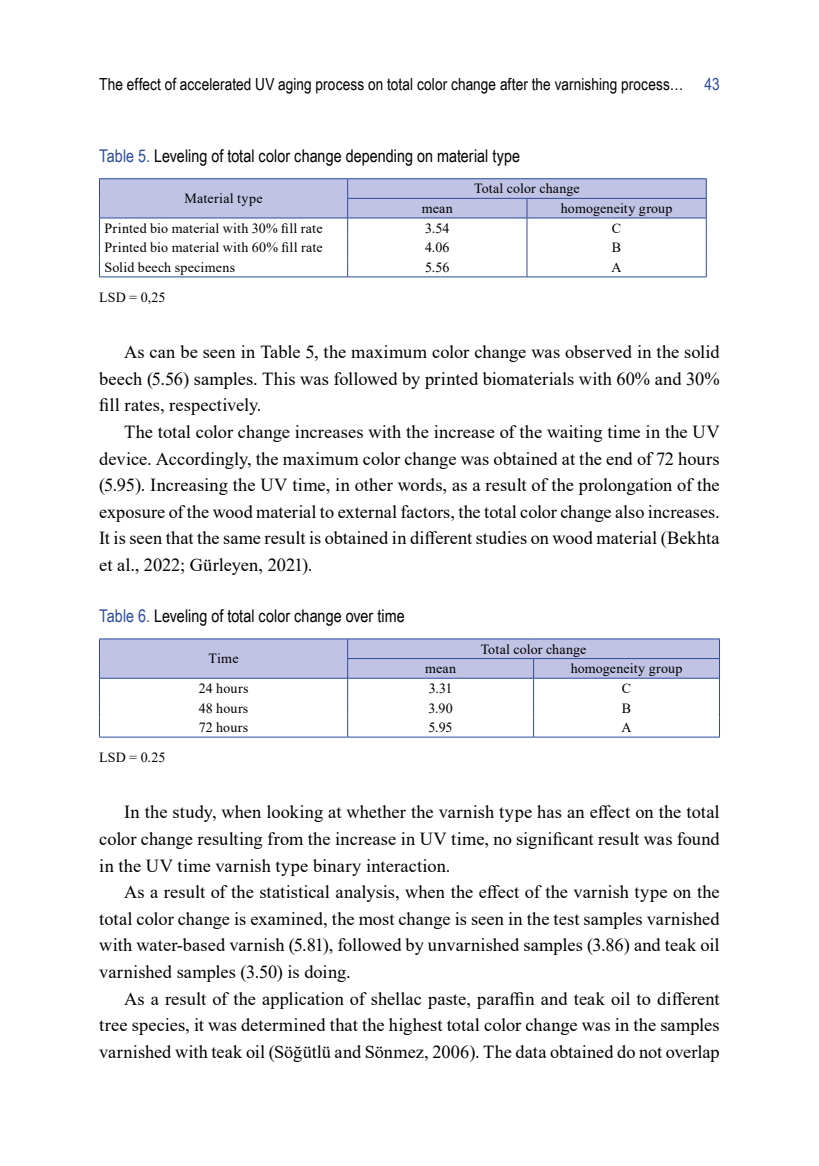
<style>
.page{position:relative;width:819px;height:1166px;background:#fff}
.page>*{position:absolute;margin:0;border:0;box-sizing:border-box;transform-origin:0 0}
.t1{font:18.38px/26.6px "Times New Roman";letter-spacing:.005em;color:#000;text-align:justify}
.t2{font:17.5px "Arial Narrow";color:#000}
.t3{font:16.62px "Arial Narrow";letter-spacing:.005em;color:#000}
.t4{font:16.62px "Arial Narrow";color:#2b4b9b}
.t5{font:14px "Times New Roman";letter-spacing:.01em;color:#000}
.s1{color:#2b4b9b}
</style>
<div class="page">
<hr style="left:99px;top:277px;width:248px;height:1px;background:#2b4b9b">
<hr style="left:347px;top:277px;width:180px;height:1px;background:#2b4b9b">
<hr style="left:527px;top:277px;width:179px;height:1px;background:#2b4b9b">
<hr style="left:99px;top:178px;width:248px;height:1px;background:#2b4b9b">
<hr style="left:347px;top:178px;width:180px;height:1px;background:#2b4b9b">
<hr style="left:527px;top:178px;width:179px;height:1px;background:#2b4b9b">
<svg style="left:99px;top:179px;width:608px;height:98px"></svg>
<hr style="left:99px;top:218px;width:248px;height:1px;background:#2b4b9b">
<hr style="left:347px;top:218px;width:180px;height:1px;background:#2b4b9b">
<hr style="left:527px;top:218px;width:179px;height:1px;background:#2b4b9b">
<svg style="left:99px;top:639px;width:621px;height:98px"></svg>
<hr style="left:99px;top:737px;width:248px;height:1px;background:#2b4b9b">
<hr style="left:347px;top:737px;width:186px;height:1px;background:#2b4b9b">
<hr style="left:533px;top:737px;width:186px;height:1px;background:#2b4b9b">
<p class="t3" style="left:99px;top:72px;width:585px">The effect of accelerated UV aging process on total color change after the varnishing process…</p>
<p class="t4" style="left:704px;top:72px;width:17px">43</p>
<p class="t2" style="left:99px;top:143px;width:422px"><span class="s1">Table 5.</span> Leveling of total color change depending on material type</p>
<p class="t5" style="left:184px;top:189px;width:80px">Material type</p>
<p class="t5" style="left:474px;top:179px;width:107px">Total color change</p>
<p class="t5" style="left:422px;top:198px;width:33px">mean</p>
<p class="t5" style="left:560px;top:198px;width:113px">homogeneity group</p>
<p class="t5" style="left:104px;top:218px;width:220px">Printed bio material with 30% fill rate</p>
<p class="t5" style="left:425px;top:218px;width:26px">3.54</p>
<p class="t5" style="left:612px;top:218px;width:11px">C</p>
<p class="t5" style="left:104px;top:238px;width:220px">Printed bio material with 60% fill rate</p>
<p class="t5" style="left:425px;top:238px;width:26px">4.06</p>
<p class="t5" style="left:612px;top:238px;width:11px">B</p>
<p class="t5" style="left:104px;top:257px;width:132px">Solid beech specimens</p>
<p class="t5" style="left:425px;top:257px;width:26px">5.56</p>
<p class="t5" style="left:611px;top:257px;width:12px">A</p>
<p class="t5" style="left:99px;top:287px;width:68px">LSD = 0,25</p>
<p class="t1" style="left:99px;top:338px;width:622px;text-indent:25px">As can be seen in Table 5, the maximum color change was observed in the solid beech (5.56) samples. This was followed by printed biomaterials with 60% and 30% fill rates, respectively.</p>
<p class="t1" style="left:99px;top:418px;width:622px;text-indent:25px">The total color change increases with the increase of the waiting time in the UV device. Accordingly, the maximum color change was obtained at the end of 72 hours (5.95). Increasing the UV time, in other words, as a result of the prolongation of the exposure of the wood material to external factors, the total color change also increases.<br>It is seen that the same result is obtained in different studies on wood material (Bekhta et al., 2022; Gürleyen, 2021).</p>
<p class="t2" style="left:99px;top:603px;width:307px"><span class="s1">Table 6.</span> Leveling of total color change over time</p>
<p class="t5" style="left:208px;top:649px;width:31px">Time</p>
<p class="t5" style="left:480px;top:639px;width:107px">Total color change</p>
<p class="t5" style="left:425px;top:659px;width:33px">mean</p>
<p class="t5" style="left:570px;top:659px;width:113px">homogeneity group</p>
<p class="t5" style="left:99px;top:747px;width:68px">LSD = 0.25</p>
<p class="t5" style="left:199px;top:678px;width:51px">24 hours</p>
<p class="t5" style="left:429px;top:678px;width:25px">3.31</p>
<p class="t5" style="left:622px;top:678px;width:11px">C</p>
<p class="t5" style="left:199px;top:698px;width:51px">48 hours</p>
<p class="t5" style="left:428px;top:698px;width:26px">3.90</p>
<p class="t5" style="left:622px;top:698px;width:11px">B</p>
<p class="t5" style="left:199px;top:717px;width:51px">72 hours</p>
<p class="t5" style="left:428px;top:717px;width:26px">5.95</p>
<p class="t5" style="left:621px;top:717px;width:12px">A</p>
<p class="t1" style="left:99px;top:798px;width:622px;text-indent:25px">In the study, when looking at whether the varnish type has an effect on the total color change resulting from the increase in UV time, no significant result was found in the UV time varnish type binary interaction.</p>
<p class="t1" style="left:99px;top:878px;width:622px;text-indent:25px">As a result of the statistical analysis, when the effect of the varnish type on the total color change is examined, the most change is seen in the test samples varnished with water-based varnish (5.81), followed by unvarnished samples (3.86) and teak oil varnished samples (3.50) is doing.</p>
<p class="t1" style="left:99px;top:984px;width:622px;text-indent:25px">As a result of the application of shellac paste, paraffin and teak oil to different tree species, it was determined that the highest total color change was in the samples varnished with teak oil (Söğütlü and Sönmez, 2006). The data obtained do not overlap</p>
</div>
